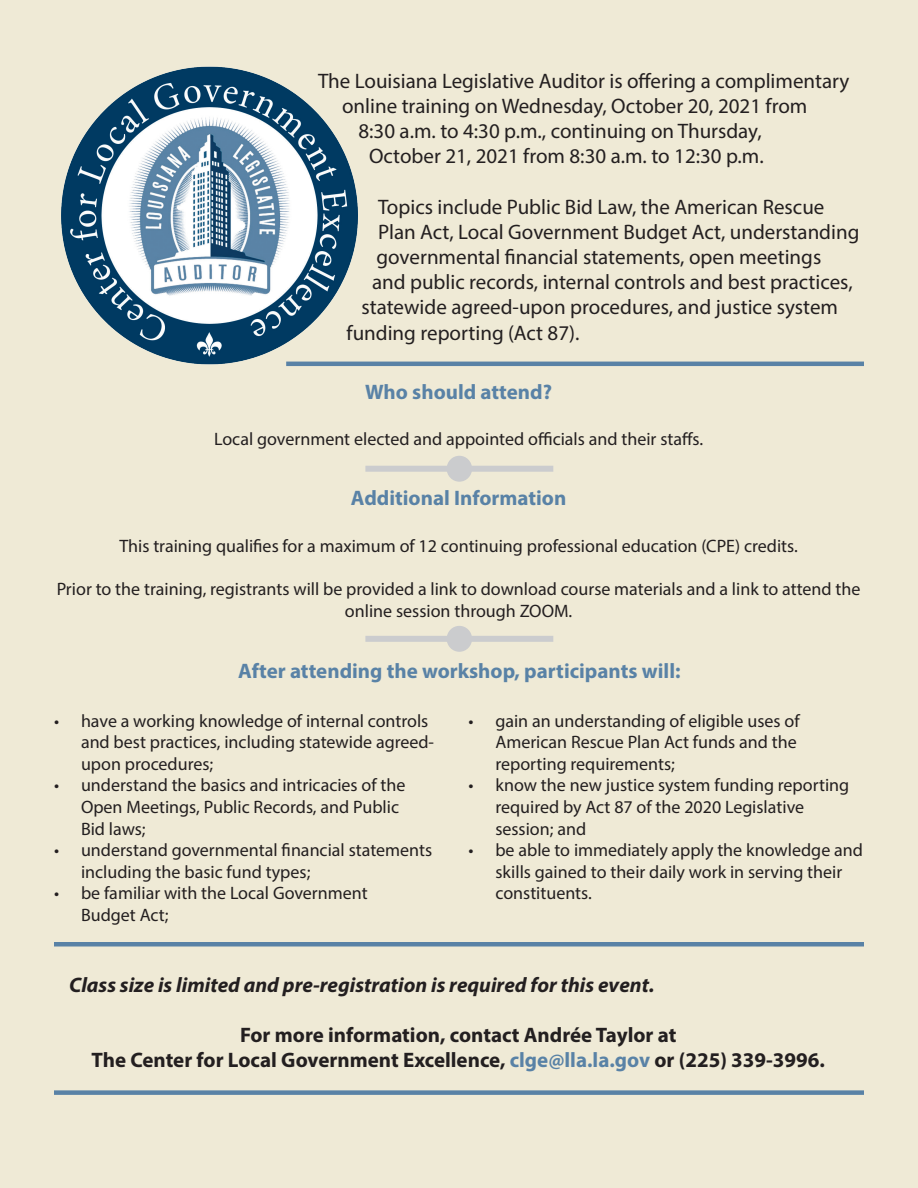
<style>
.page{position:relative;width:918px;height:1188px;background:#efead6}
.page>*{position:absolute;margin:0;border:0;box-sizing:border-box;transform-origin:0 0}
.t1{font:21px "Myriad Pro";color:#231f20}
.t2{font:700 21px/25.2px "Myriad Pro";color:#231f20;text-align:center}
.t3{font:700 21px "Myriad Pro";color:#5982a6}
.t4{font:italic 700 21px "Myriad Pro";color:#231f20}
.t5{font:18px/21.6px "Myriad Pro";color:#231f20}
.s1{color:#5982a6}
</style>
<div class="page">
<img style="left:61px;top:66px;width:303px;height:299px">
<hr style="left:286px;top:362px;width:578px;height:4px;background:#5982a6">
<hr style="left:54px;top:942px;width:810px;height:4px;background:#5982a6">
<div style="left:365px;top:466px;width:188px;height:6px;background:#cbccce"></div>
<div style="left:447px;top:457px;width:24px;height:24px;background:#cbccce;border-radius:50%"></div>
<div style="left:447px;top:456px;width:25px;height:26px;border:2px solid #cbccce;border-radius:50%"></div>
<div style="left:54px;top:1090px;width:810px;height:5px;background:#5982a6"></div>
<div style="left:365px;top:636px;width:188px;height:6px;background:#cbccce"></div>
<div style="left:447px;top:627px;width:24px;height:24px;background:#cbccce;border-radius:50%"></div>
<div style="left:447px;top:626px;width:25px;height:26px;border:2px solid #cbccce;border-radius:50%"></div>
<p class="t1" style="left:318px;top:68px;width:533px">The Louisiana Legislative Auditor is offering a complimentary</p>
<p class="t1" style="left:342px;top:93px;width:467px">online training on Wednesday, October 20, 2021 from</p>
<p class="t1" style="left:359px;top:118px;width:405px">8:30 a.m. to 4:30 p.m., continuing on Thursday,</p>
<p class="t1" style="left:369px;top:143px;width:396px">October 21, 2021 from 8:30 a.m. to 12:30 p.m.</p>
<p class="t1" style="left:378px;top:194px;width:448px">Topics include Public Bid Law, the American Rescue</p>
<p class="t1" style="left:378px;top:219px;width:483px">Plan Act, Local Government Budget Act, understanding</p>
<p class="t1" style="left:377px;top:244px;width:446px">governmental financial statements, open meetings</p>
<p class="t1" style="left:372px;top:269px;width:482px">and public records, internal controls and best practices,</p>
<p class="t1" style="left:362px;top:294px;width:478px">statewide agreed-upon procedures, and justice system</p>
<p class="t1" style="left:347px;top:320px;width:234px">funding reporting (Act 87).</p>
<p class="t3" style="left:365px;top:378px;width:188px">Who should attend?</p>
<p class="t5" style="left:214px;top:428px;width:490px">Local government elected and appointed officials and their staffs.</p>
<p class="t3" style="left:351px;top:484px;width:217px">Additional Information</p>
<p class="t5" style="left:119px;top:535px;width:680px">This training qualifies for a maximum of 12 continuing professional education (CPE) credits.</p>
<p class="t5" style="left:57px;top:578px;width:805px;text-align:center">Prior to the training, registrants will be provided a link to download course materials and a link to attend the online session through ZOOM.</p>
<p class="t3" style="left:238px;top:657px;width:444px">After attending the workshop, participants will:</p>
<p class="t5" style="left:81px;top:710px;width:355px;text-indent:-27px">• have a working knowledge of internal controls and best practices, including statewide agreed&shy;upon procedures;</p>
<p class="t5" style="left:81px;top:774px;width:326px;text-indent:-27px">• understand the basics and intricacies of the<br>Open Meetings, Public Records, and Public<br>Bid laws;</p>
<p class="t5" style="left:81px;top:839px;width:353px;text-indent:-27px">• understand governmental financial statements including the basic fund types;</p>
<p class="t5" style="left:81px;top:882px;width:288px;text-indent:-27px">• be familiar with the Local Government<br>Budget Act;</p>
<p class="t5" style="left:495px;top:710px;width:306px;text-indent:-27px">• gain an understanding of eligible uses of<br>American Rescue Plan Act funds and the reporting requirements;</p>
<p class="t5" style="left:495px;top:774px;width:355px;text-indent:-27px">• know the new justice system funding reporting required by Act 87 of the 2020 Legislative session; and</p>
<p class="t5" style="left:495px;top:839px;width:369px;text-indent:-27px">• be able to immediately apply the knowledge and skills gained to their daily work in serving their constituents.</p>
<p class="t4" style="left:69px;top:971px;width:587px">Class size is limited and pre-registration is required for this event.</p>
<p class="t2" style="left:91px;top:1022px;width:735px">For more information, contact Andrée Taylor at<br>The Center for Local Government Excellence, <span class="s1">clge@lla.la.gov</span> or (225) 339-3996.</p>
</div>
